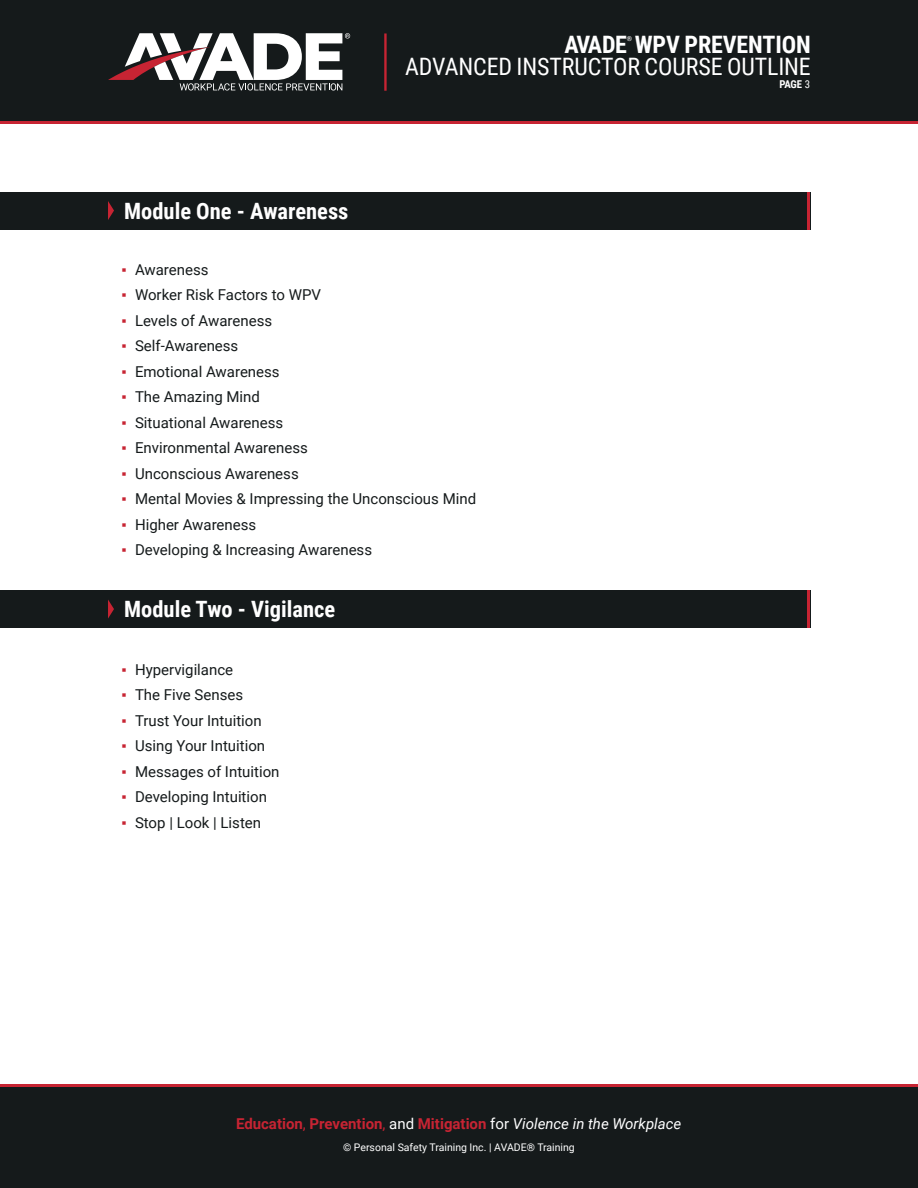
<style>
.page{position:relative;width:918px;height:1188px;background:#fff}
.page>*{position:absolute;margin:0;border:0;box-sizing:border-box;transform-origin:0 0}
.t1{font:24px "Roboto Condensed";letter-spacing:-.005em;color:#fff}
.t2{font:700 24px "Roboto Condensed";letter-spacing:-.005em;color:#fff}
.t3{font:700 22.5px "Roboto Condensed";color:#fff}
.t4{font:15px "Roboto";color:#151a1b}
.t5{font:700 15px "Roboto";color:#c72433}
.t6{font:700 10.8px "Roboto Condensed";color:#fff}
.t7{font:10.5px "Roboto";color:#fff}
.t8{font:700 6.75px "Roboto Condensed";color:#fff}
.s1{font-family:"Arial";color:#c72433}
.s2{font-weight:400}
.s3{font-weight:400;color:#fff}
.s4{font-weight:400;font-style:italic;color:#fff}
</style>
<div class="page">
<div style="left:0;top:10px;width:918px;height:114px;background:#c72433"></div>
<div style="left:0;top:0;width:918px;height:121px;background:#151a1b"></div>
<svg style="left:108px;top:33px;width:242px;height:58px"></svg>
<hr style="left:384px;top:33px;width:3px;height:58px;background:#c72433">
<div style="left:0;top:1084px;width:918px;height:62px;background:#c72433"></div>
<div style="left:0;top:1087px;width:918px;height:101px;background:#151a1b"></div>
<div style="left:0;top:192px;width:810px;height:38px;background:#151a1b"></div>
<hr style="left:808px;top:192px;width:2px;height:38px;background:#c72433">
<svg style="left:108px;top:201px;width:6px;height:19px"></svg>
<div style="left:0;top:591px;width:810px;height:37px;background:#151a1b"></div>
<hr style="left:808px;top:591px;width:2px;height:37px;background:#c72433">
<svg style="left:108px;top:600px;width:6px;height:19px"></svg>
<h1 class="t2" style="left:565px;top:27px;width:248px">AVADE WPV PREVENTION</h1>
<p class="t8" style="left:627px;top:34px;width:7px">®</p>
<h1 class="t1" style="left:405px;top:50px;width:407px">ADVANCED INSTRUCTOR COURSE OUTLINE</h1>
<p class="t3" style="left:124px;top:195px;width:226px">Module One - Awareness</p>
<p class="t4" style="left:122px;top:259px;width:89px"><span class="s1">▪</span> Awareness</p>
<p class="t4" style="left:122px;top:284px;width:201px"><span class="s1">▪</span> Worker Risk Factors to WPV</p>
<p class="t4" style="left:122px;top:310px;width:152px"><span class="s1">▪</span> Levels of Awareness</p>
<p class="t4" style="left:122px;top:335px;width:118px"><span class="s1">▪</span> Self-Awareness</p>
<p class="t4" style="left:122px;top:361px;width:160px"><span class="s1">▪</span> Emotional Awareness</p>
<p class="t4" style="left:122px;top:386px;width:140px"><span class="s1">▪</span> The Amazing Mind</p>
<p class="t4" style="left:122px;top:412px;width:163px"><span class="s1">▪</span> Situational Awareness</p>
<p class="t4" style="left:122px;top:437px;width:188px"><span class="s1">▪</span> Environmental Awareness</p>
<p class="t4" style="left:122px;top:463px;width:179px"><span class="s1">▪</span> Unconscious Awareness</p>
<p class="t4" style="left:122px;top:488px;width:356px"><span class="s1">▪</span> Mental Movies &amp; Impressing the Unconscious Mind</p>
<p class="t4" style="left:122px;top:514px;width:136px"><span class="s1">▪</span> Higher Awareness</p>
<p class="t4" style="left:122px;top:539px;width:252px"><span class="s1">▪</span> Developing &amp; Increasing Awareness</p>
<p class="t3" style="left:124px;top:593px;width:213px">Module Two - Vigilance</p>
<p class="t4" style="left:122px;top:659px;width:113px"><span class="s1">▪</span> Hypervigilance</p>
<p class="t4" style="left:122px;top:684px;width:123px"><span class="s1">▪</span> The Five Senses</p>
<p class="t4" style="left:122px;top:710px;width:142px"><span class="s1">▪</span> Trust Your Intuition</p>
<p class="t4" style="left:122px;top:735px;width:145px"><span class="s1">▪</span> Using Your Intuition</p>
<p class="t4" style="left:122px;top:761px;width:160px"><span class="s1">▪</span> Messages of Intuition</p>
<p class="t4" style="left:122px;top:786px;width:147px"><span class="s1">▪</span> Developing Intuition</p>
<p class="t4" style="left:122px;top:812px;width:141px"><span class="s1">▪</span> Stop | Look | Listen</p>
<p class="t6" style="left:779px;top:77px;width:32px">PAGE <span class="s2">3</span></p>
<p class="t5" style="left:236px;top:1113px;width:447px">Education<span class="s2">,</span> Prevention<span class="s2">,</span> <span class="s3">and</span> Mitigation <span class="s3">for</span> <span class="s4">Violence in the Workplace</span></p>
<p class="t7" style="left:343px;top:1139px;width:233px">© Personal Safety Training Inc. | AVADE® Training</p>
</div>
